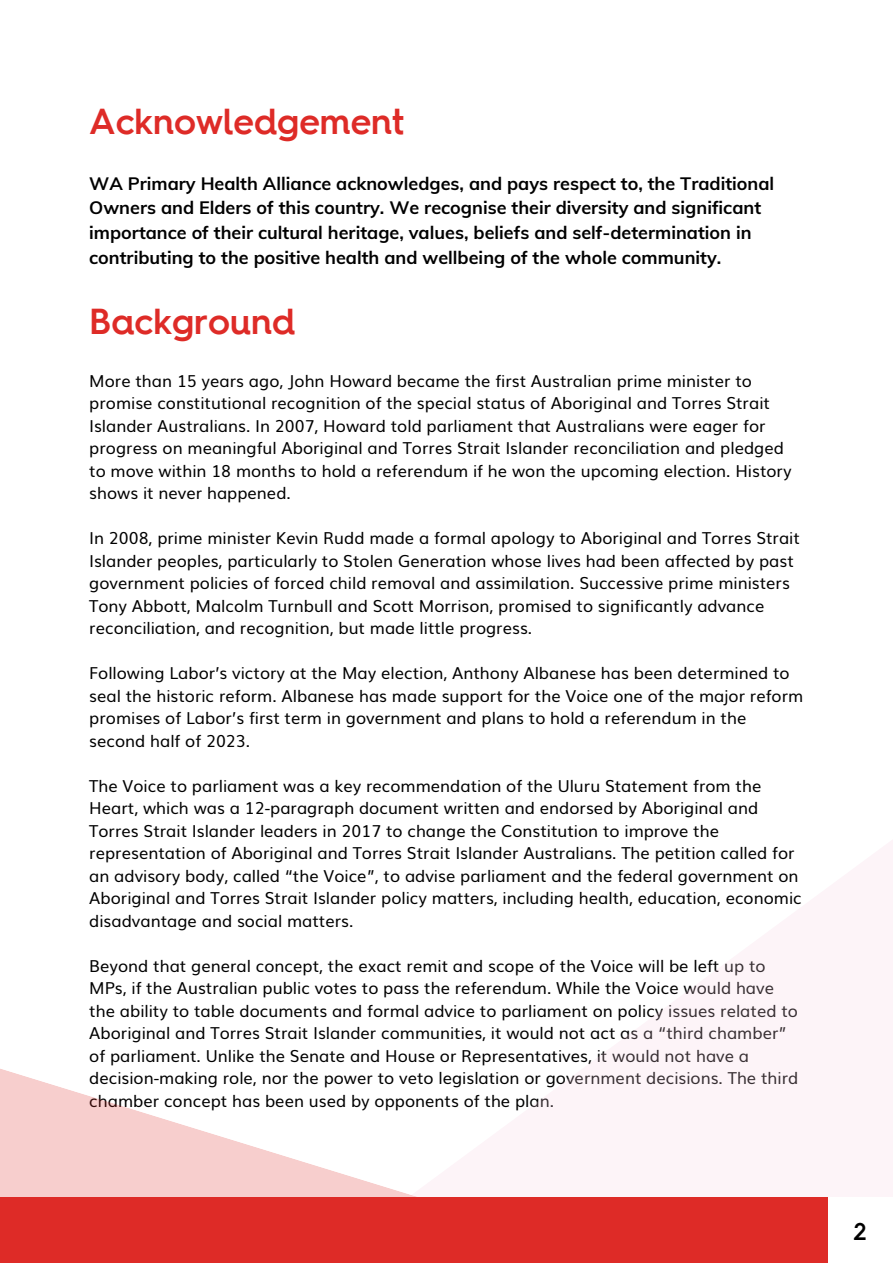
<style>
.page{position:relative;width:893px;height:1264px;background:#fff}
.page>*{position:absolute;margin:0;border:0;box-sizing:border-box;transform-origin:0 0}
.t1{font:600 36px "Hurme Geometric Sans 4 W00";color:#de2b27}
.t2{font:600 24px "Hurme Geometric Sans 4 W00";color:#000}
.t3{font:700 18px/24.8px "Muli";color:#000}
.t4{font:16.5px/22.5px "Muli";color:#000}
</style>
<div class="page">
<svg style="left:0;top:1069px;width:251px;height:128px;fill:#f7cecd"></svg>
<svg style="left:251px;top:841px;width:641px;height:356px"></svg>
<div style="left:0;top:1197px;width:892px;height:65px;background:#de2b27"></div>
<div style="left:827px;top:1196px;width:65px;height:66px;background:#fff"></div>
<h1 class="t1" style="left:89px;top:97px;width:316px">Acknowledgement</h1>
<p class="t3" style="left:89px;top:170px;width:686px">WA Primary Health Alliance acknowledges, and pays respect to, the Traditional Owners and Elders of this country. We recognise their diversity and significant importance of their cultural heritage, values, beliefs and self-determination in contributing to the positive health and wellbeing of the whole community.</p>
<h1 class="t1" style="left:89px;top:296px;width:207px">Background</h1>
<p class="t4" style="left:89px;top:368px;width:703px">More than 15 years ago, John Howard became the first Australian prime minister to promise constitutional recognition of the special status of Aboriginal and Torres Strait Islander Australians. In 2007, Howard told parliament that Australians were eager for progress on meaningful Aboriginal and Torres Strait Islander reconciliation and pledged to move within 18 months to hold a referendum if he won the upcoming election. History shows it never happened.</p>
<p class="t4" style="left:89px;top:526px;width:712px">In 2008, prime minister Kevin Rudd made a formal apology to Aboriginal and Torres Strait Islander peoples, particularly to Stolen Generation whose lives had been affected by past government policies of forced child removal and assimilation. Successive prime ministers Tony Abbott, Malcolm Turnbull and Scott Morrison, promised to significantly advance reconciliation, and recognition, but made little progress.</p>
<p class="t4" style="left:89px;top:660px;width:715px">Following Labor’s victory at the May election, Anthony Albanese has been determined to seal the historic reform. Albanese has made support for the Voice one of the major reform promises of Labor’s first term in government and plans to hold a referendum in the second half of 2023.</p>
<p class="t4" style="left:89px;top:773px;width:714px">The Voice to parliament was a key recommendation of the Uluru Statement from the Heart, which was a 12-paragraph document written and endorsed by Aboriginal and Torres Strait Islander leaders in 2017 to change the Constitution to improve the representation of Aboriginal and Torres Strait Islander Australians. The petition called for an advisory body, called “the Voice”, to advise parliament and the federal government on Aboriginal and Torres Strait Islander policy matters, including health, education, economic disadvantage and social matters.</p>
<p class="t4" style="left:89px;top:953px;width:710px">Beyond that general concept, the exact remit and scope of the Voice will be left up to MPs, if the Australian public votes to pass the referendum. While the Voice would have the ability to table documents and formal advice to parliament on policy issues related to Aboriginal and Torres Strait Islander communities, it would not act as a “third chamber” of parliament. Unlike the Senate and House or Representatives, it would not have a decision-making role, nor the power to veto legislation or government decisions. The third chamber concept has been used by opponents of the plan.</p>
<h2 class="t2" style="left:853px;top:1214px;width:14px">2</h2>
</div>
